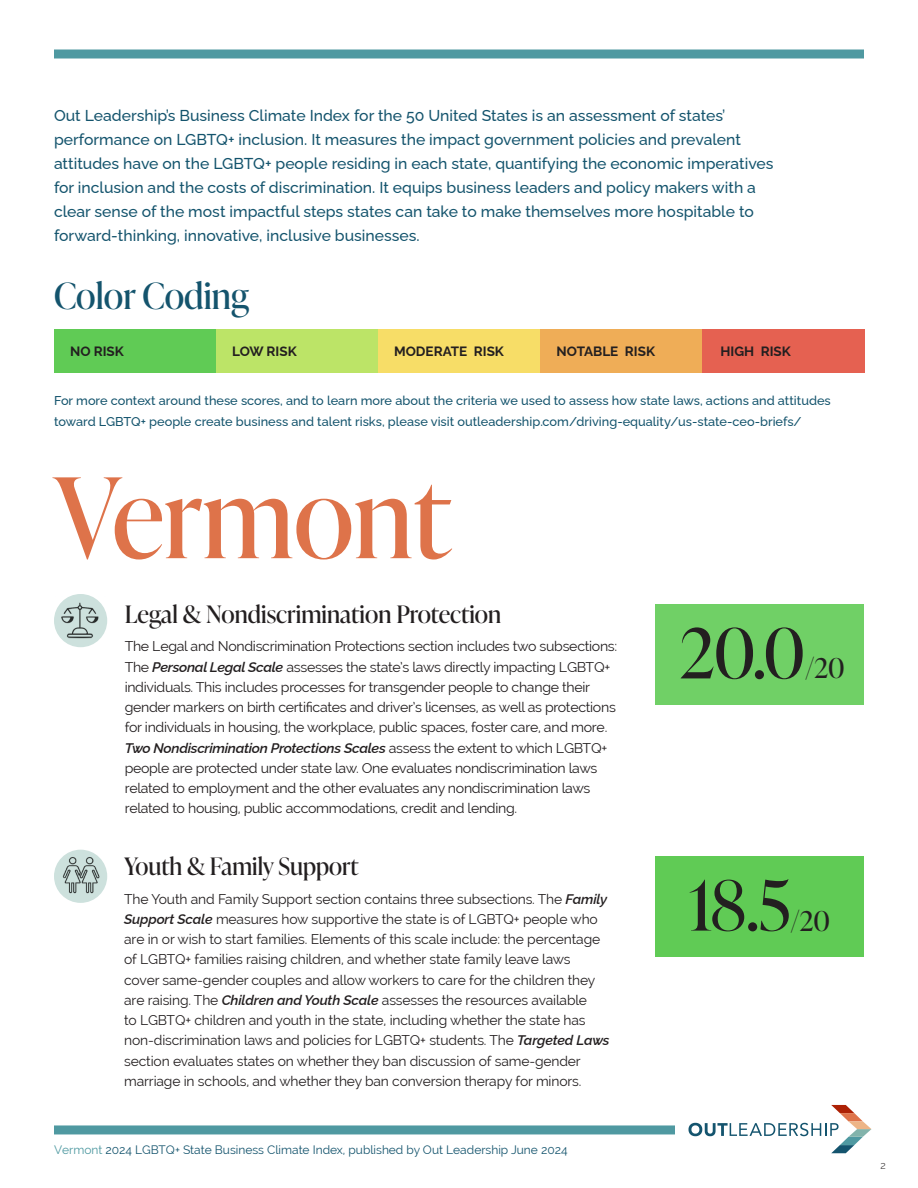
<style>
.page{position:relative;width:918px;height:1188px;background:#fff}
.page>*{position:absolute;margin:0;border:0;box-sizing:border-box;transform-origin:0 0}
.t1{font:111px "Ivy Presto Display";color:#de734a}
.t2{font:69px "Ivy Presto Display";color:#231f20}
.t3{font:36px "Ivy Presto Display";color:#14546d}
.t4{font:27.3px "Ivy Presto Display";color:#231f20}
.t5{font:24px "Ivy Presto Display";color:#231f20}
.t6{font:500 15.75px/24px "Raleway";color:#14546d}
.t7{font:13.8px/20.2px "Raleway";letter-spacing:-.02em;color:#231f20}
.t8{font:700 13.5px "Raleway";color:#231f20}
.t9{font:500 12.75px/21px "Raleway";color:#14546d}
.t10{font:12px "Raleway";color:#14546d}
.t11{font:300 10.5px "Raleway";color:#231f20}
.s1{font-weight:600;font-style:italic}
.s2{color:#4f99a1}
</style>
<div class="page">
<div style="left:54px;top:1125px;width:621px;height:9px;background:#4f99a1"></div>
<div style="left:54px;top:50px;width:810px;height:8px;background:#4f99a1"></div>
<svg style="left:689px;top:1105px;width:182px;height:48px"></svg>
<div style="left:54px;top:330px;width:162px;height:43px;background:#60cb55"></div>
<div style="left:216px;top:330px;width:162px;height:43px;background:#bce467"></div>
<div style="left:378px;top:330px;width:162px;height:43px;background:#f7dd67"></div>
<div style="left:540px;top:330px;width:162px;height:43px;background:#efad57"></div>
<div style="left:702px;top:330px;width:162px;height:43px;background:#e56151"></div>
<div style="left:54px;top:850px;width:53px;height:53px;background:#cde1dd;border-radius:50%"></div>
<img style="left:60px;top:853px;width:42px;height:43px">
<img style="left:54px;top:596px;width:52px;height:50px">
<div style="left:655px;top:604px;width:209px;height:100px;background:#70d066"></div>
<div style="left:655px;top:856px;width:209px;height:100px;background:#60cb55"></div>
<p class="t6" style="left:54px;top:101px;width:721px">Out Leadership’s Business Climate Index for the 50 United States is an assessment of states’ performance on LGBTQ+ inclusion. It measures the impact government policies and prevalent attitudes have on the LGBTQ+ people residing in each state, quantifying the economic imperatives for inclusion and the costs of discrimination. It equips business leaders and policy makers with a clear sense of the most impactful steps states can take to make themselves more hospitable to forward-thinking, innovative, inclusive businesses.</p>
<p class="t3" style="left:54px;top:270px;width:196px">Color Coding</p>
<p class="t8" style="left:70px;top:340px;width:55px">NO RISK</p>
<p class="t8" style="left:232px;top:340px;width:66px">LOW RISK</p>
<p class="t8" style="left:394px;top:340px;width:111px">MODERATE RISK</p>
<p class="t8" style="left:556px;top:340px;width:100px">NOTABLE RISK</p>
<p class="t8" style="left:720px;top:340px;width:72px">HIGH RISK</p>
<p class="t9" style="left:54px;top:388px;width:778px">For more context around these scores, and to learn more about the criteria we used to assess how state laws, actions and attitudes toward LGBTQ+ people create business and talent risks, please visit outleadership.com/driving-equality/us-state-ceo-briefs/</p>
<p class="t1" style="left:54px;top:438px;width:398px">Vermont</p>
<p class="t5" style="left:125px;top:597px;width:378px">Legal &amp; Nondiscrimination Protection</p>
<p class="t7" style="left:125px;top:636px;width:494px">The Legal and Nondiscrimination Protections section includes two subsections:<br>The <span class="s1">Personal Legal Scale</span> assesses the state’s laws directly impacting LGBTQ+ individuals. This includes processes for transgender people to change their gender markers on birth certificates and driver’s licenses, as well as protections for individuals in housing, the workplace, public spaces, foster care, and more.<br><span class="s1">Two Nondiscrimination Protections Scales</span> assess the extent to which LGBTQ+ people are protected under state law. One evaluates nondiscrimination laws related to employment and the other evaluates any nondiscrimination laws related to housing, public accommodations, credit and lending.</p>
<p class="t5" style="left:124px;top:849px;width:236px">Youth &amp; Family Support</p>
<p class="t7" style="left:124px;top:889px;width:487px">The Youth and Family Support section contains three subsections. The <span class="s1">Family Support Scale</span> measures how supportive the state is of LGBTQ+ people who are in or wish to start families. Elements of this scale include: the percentage of LGBTQ+ families raising children, and whether state family leave laws<br>cover same-gender couples and allow workers to care for the children they are raising. The <span class="s1">Children and Youth Scale</span> assesses the resources available<br>to LGBTQ+ children and youth in the state, including whether the state has non-discrimination laws and policies for LGBTQ+ students. The <span class="s1">Targeted Laws </span>section evaluates states on whether they ban discussion of same-gender marriage in schools, and whether they ban conversion therapy for minors.</p>
<p class="t10" style="left:54px;top:1143px;width:515px"><span class="s2">Vermont</span> 2024 LGBTQ+ State Business Climate Index, published by Out Leadership June 2024</p>
<p class="t2" style="left:680px;top:604px;width:127px">20.0</p>
<p class="t4" style="left:805px;top:649px;width:41px">/20</p>
<p class="t2" style="left:689px;top:856px;width:103px">18.5</p>
<p class="t4" style="left:791px;top:901px;width:41px">/20</p>
<p class="t11" style="left:880px;top:1157px;width:7px">2</p>
</div>
